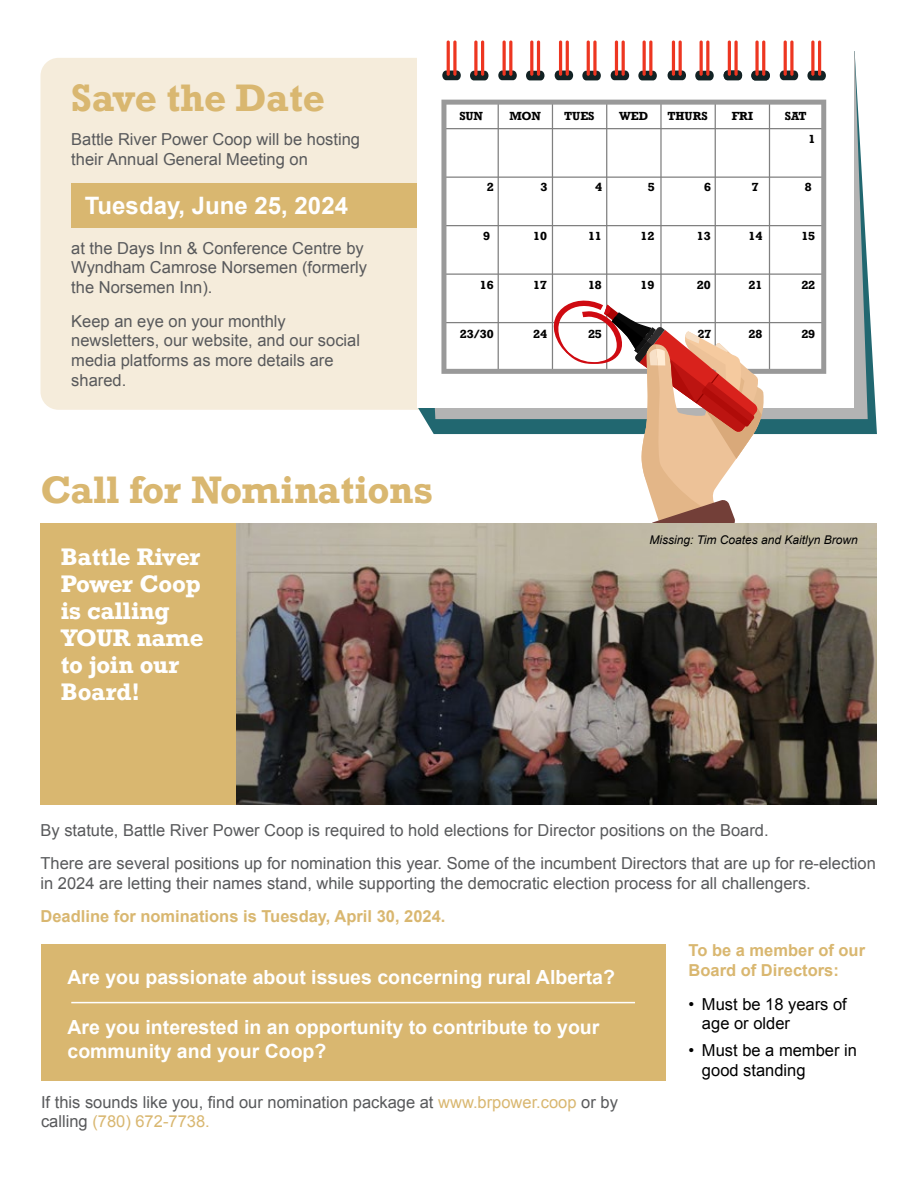
<style>
.page{position:relative;width:918px;height:1188px;background:#fff}
.page>*{position:absolute;margin:0;border:0;box-sizing:border-box;transform-origin:0 0}
.t1{font:700 36px "Rockwell";color:#d9b770}
.t2{font:700 24px "Arial";color:#fff}
.t3{font:700 22.5px/27px "Rockwell";color:#fff}
.t4{font:700 19.5px/23.4px "Arial";color:#fff}
.t5{font:16.5px/19.8px "Arial";color:#58595b}
.t6{font:700 16.5px/19.8px "Arial";color:#d9b770}
.t7{font:16.5px/19.8px "Arial";color:#000}
.t8{font:italic 12px "Arial";color:#000}
.t9{font:700 11.1px "Rockwell";color:#000}
.s1{color:#d9b770}
</style>
<div class="page">
<div style="left:42px;top:944px;width:624px;height:137px;background:#d9b770"></div>
<div style="left:40px;top:523px;width:196px;height:281px;background:#d9b770"></div>
<div style="left:40px;top:58px;width:773px;height:352px;background:#f5ecdb;border-radius:18px"></div>
<hr style="left:71px;top:1002px;width:564px;height:1px;background:#fff">
<div style="left:71px;top:183px;width:375px;height:45px;background:#d9b770"></div>
<svg style="left:424px;top:281px;width:453px;height:153px;fill:#216770"></svg>
<svg style="left:418px;top:51px;width:450px;height:368px;fill:#b3b3b3"></svg>
<div style="left:417px;top:51px;width:437px;height:356px;background:#fff"></div>
<svg style="left:442px;top:71px;width:103px;height:9px"></svg>
<hr style="left:447px;top:40px;width:3px;height:36px;background:#ed3621;border-radius:2px">
<svg style="left:453px;top:40px;width:4px;height:36px"></svg>
<svg style="left:474px;top:40px;width:4px;height:36px"></svg>
<hr style="left:481px;top:40px;width:3px;height:36px;background:#ed3621;border-radius:2px">
<hr style="left:503px;top:40px;width:3px;height:36px;background:#ed3621;border-radius:2px">
<hr style="left:509px;top:40px;width:3px;height:36px;background:#ed3621;border-radius:2px">
<hr style="left:530px;top:40px;width:3px;height:36px;background:#ed3621;border-radius:2px">
<hr style="left:537px;top:40px;width:3px;height:36px;background:#ed3621;border-radius:2px">
<svg style="left:555px;top:71px;width:102px;height:9px"></svg>
<hr style="left:559px;top:40px;width:3px;height:36px;background:#ed3621;border-radius:2px">
<hr style="left:566px;top:40px;width:3px;height:36px;background:#ed3621;border-radius:2px">
<hr style="left:587px;top:40px;width:3px;height:36px;background:#ed3621;border-radius:2px">
<svg style="left:593px;top:40px;width:4px;height:36px"></svg>
<hr style="left:615px;top:40px;width:3px;height:36px;background:#ed3621;border-radius:2px">
<hr style="left:622px;top:40px;width:3px;height:36px;background:#ed3621;border-radius:2px">
<hr style="left:643px;top:40px;width:3px;height:36px;background:#ed3621;border-radius:2px">
<hr style="left:649px;top:40px;width:3px;height:36px;background:#ed3621;border-radius:2px">
<svg style="left:668px;top:71px;width:158px;height:9px"></svg>
<hr style="left:672px;top:40px;width:3px;height:36px;background:#ed3621;border-radius:2px">
<hr style="left:679px;top:40px;width:3px;height:36px;background:#ed3621;border-radius:2px">
<hr style="left:700px;top:40px;width:3px;height:36px;background:#ed3621;border-radius:2px">
<hr style="left:706px;top:40px;width:3px;height:36px;background:#ed3621;border-radius:2px">
<hr style="left:728px;top:40px;width:3px;height:36px;background:#ed3621;border-radius:2px">
<svg style="left:734px;top:40px;width:4px;height:36px"></svg>
<svg style="left:755px;top:40px;width:4px;height:36px"></svg>
<hr style="left:762px;top:40px;width:3px;height:36px;background:#ed3621;border-radius:2px">
<hr style="left:784px;top:40px;width:3px;height:36px;background:#ed3621;border-radius:2px">
<svg style="left:790px;top:40px;width:4px;height:36px"></svg>
<svg style="left:811px;top:40px;width:4px;height:36px"></svg>
<hr style="left:818px;top:40px;width:3px;height:36px;background:#ed3621;border-radius:2px">
<svg style="left:441px;top:100px;width:385px;height:274px"></svg>
<svg style="left:540px;top:290px;width:282px;height:233px"></svg>
<img style="left:236px;top:523px;width:641px;height:281px">
<h1 class="t1" style="left:71px;top:75px;width:255px">Save the Date</h1>
<p class="t5" style="left:71px;top:129px;width:290px">Battle River Power Coop will be hosting their Annual General Meeting on</p>
<h2 class="t2" style="left:85px;top:189px;width:265px">Tuesday, June 25, 2024</h2>
<p class="t5" style="left:71px;top:238px;width:297px">at the Days Inn &amp; Conference Centre by<br>Wyndham Camrose Norsemen (formerly the Norsemen Inn).</p>
<p class="t5" style="left:71px;top:311px;width:290px">Keep an eye on your monthly newsletters, our website, and our social media platforms as more details are shared.</p>
<p class="t9" style="left:459px;top:109px;width:25px">SUN</p>
<p class="t9" style="left:509px;top:109px;width:33px">MON</p>
<p class="t9" style="left:564px;top:109px;width:32px">TUES</p>
<p class="t9" style="left:619px;top:109px;width:31px">WED</p>
<p class="t9" style="left:667px;top:109px;width:42px">THURS</p>
<p class="t9" style="left:732px;top:109px;width:23px">FRI</p>
<p class="t9" style="left:785px;top:109px;width:23px">SAT</p>
<p class="t9" style="left:809px;top:132px;width:8px">1</p>
<p class="t9" style="left:487px;top:180px;width:8px">2</p>
<p class="t9" style="left:540px;top:180px;width:8px">3</p>
<p class="t9" style="left:595px;top:180px;width:8px">4</p>
<p class="t9" style="left:648px;top:180px;width:8px">5</p>
<p class="t9" style="left:704px;top:180px;width:8px">6</p>
<p class="t9" style="left:752px;top:180px;width:8px">7</p>
<p class="t9" style="left:805px;top:180px;width:8px">8</p>
<p class="t9" style="left:483px;top:228px;width:8px">9</p>
<p class="t9" style="left:533px;top:228px;width:15px">10</p>
<p class="t9" style="left:588px;top:228px;width:15px">11</p>
<p class="t9" style="left:641px;top:228px;width:15px">12</p>
<p class="t9" style="left:697px;top:228px;width:15px">13</p>
<p class="t9" style="left:748px;top:228px;width:15px">14</p>
<p class="t9" style="left:801px;top:228px;width:15px">15</p>
<p class="t9" style="left:480px;top:278px;width:15px">16</p>
<p class="t9" style="left:533px;top:278px;width:15px">17</p>
<p class="t9" style="left:588px;top:278px;width:15px">18</p>
<p class="t9" style="left:641px;top:278px;width:15px">19</p>
<p class="t9" style="left:697px;top:278px;width:15px">20</p>
<p class="t9" style="left:748px;top:278px;width:15px">21</p>
<p class="t9" style="left:801px;top:278px;width:15px">22</p>
<p class="t9" style="left:460px;top:326px;width:35px">23/30</p>
<p class="t9" style="left:533px;top:326px;width:15px">24</p>
<p class="t9" style="left:588px;top:326px;width:15px">25</p>
<p class="t9" style="left:641px;top:326px;width:15px">26</p>
<p class="t9" style="left:698px;top:326px;width:15px">27</p>
<p class="t9" style="left:748px;top:326px;width:15px">28</p>
<p class="t9" style="left:801px;top:326px;width:15px">29</p>
<h1 class="t1" style="left:40px;top:467px;width:394px">Call for Nominations</h1>
<h3 class="t3" style="left:61px;top:543px;width:144px">Battle River<br>Power Coop is calling<br>YOUR name to join our<br>Board!</h3>
<p class="t8" style="left:649px;top:532px;width:210px">Missing: Tim Coates and Kaitlyn Brown</p>
<p class="t5" style="left:41px;top:813px;width:837px;line-height:33.3px">By statute, Battle River Power Coop is required to hold elections for Director positions on the Board.<br>There are several positions up for nomination this year. Some of the incumbent Directors that are up for re-election</p>
<p class="t5" style="left:41px;top:873px;width:772px">in 2024 are letting their names stand, while supporting the democratic election process for all challengers.</p>
<p class="t6" style="left:41px;top:907px;width:406px">Deadline for nominations is Tuesday, April 30, 2024.</p>
<p class="t4" style="left:68px;top:966px;width:549px">Are you passionate about issues concerning rural Alberta?</p>
<p class="t4" style="left:68px;top:1016px;width:533px">Are you interested in an opportunity to contribute to your community and your Coop?</p>
<p class="t5" style="left:41px;top:1092px;width:578px">If this sounds like you, find our nomination package at <span class="s1">www.brpower.coop</span> or by calling <span class="s1">(780) 672-7738.</span></p>
<p class="t6" style="left:688px;top:941px;width:178px">To be a member of our<br>Board of Directors:</p>
<p class="t7" style="left:702px;top:994px;width:146px;text-indent:-13px">• Must be 18 years of age or older</p>
<p class="t7" style="left:702px;top:1040px;width:156px;text-indent:-13px">• Must be a member in good standing</p>
</div>
